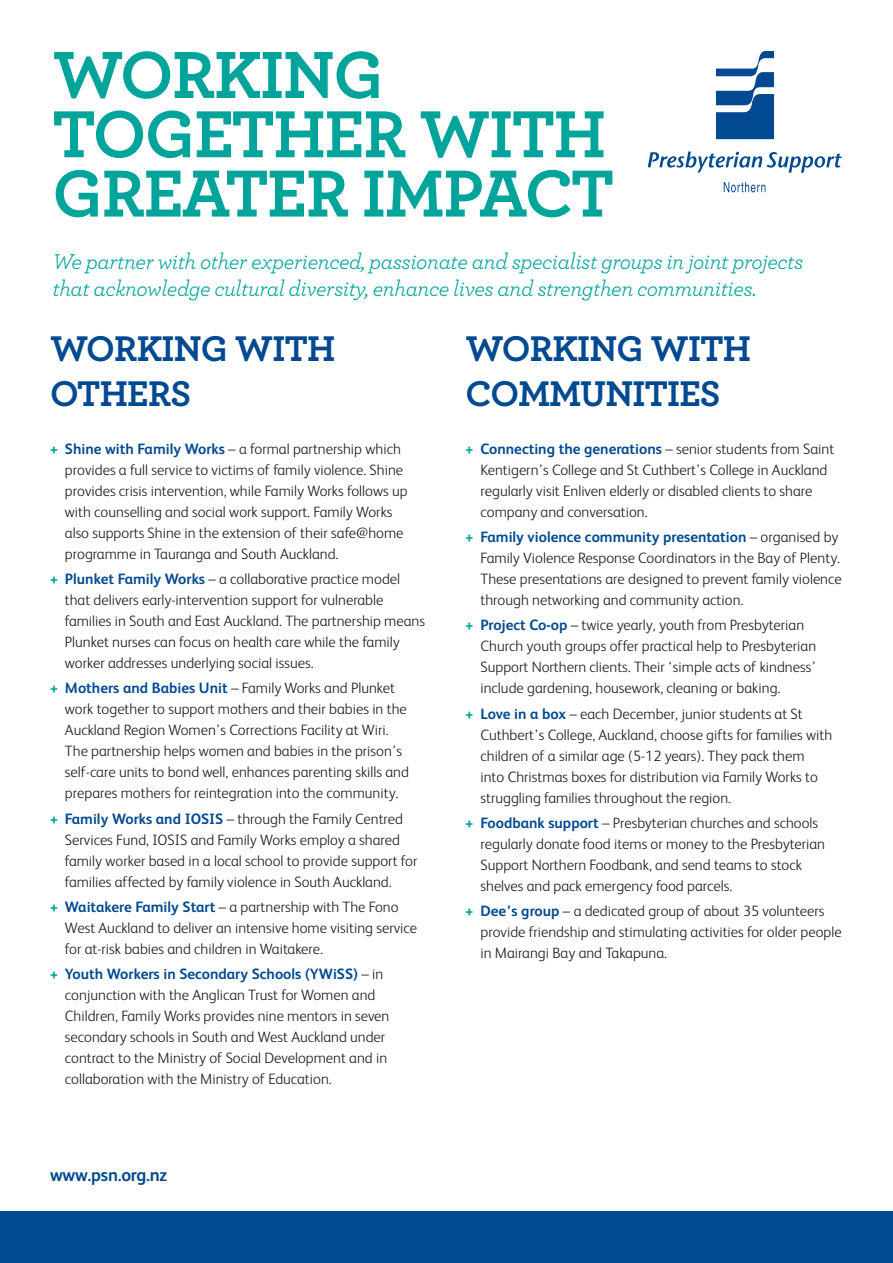
<style>
.page{position:relative;width:893px;height:1263px;background:#fff}
.page>*{position:absolute;margin:0;border:0;box-sizing:border-box;transform-origin:0 0}
.t1{font:700 69.75px/59.2px "Archer";letter-spacing:-.02em;color:#00a49a}
.t2{font:700 37.5px/45px "Archer";letter-spacing:-.02em;color:#014990}
.t3{font:italic 22.5px/27px "Archer";letter-spacing:-.02em;color:#00a49a}
.t4{font:700 18px "FS Albert";letter-spacing:-.015em;color:#014990}
.t5{font:300 15px/21px "FS Albert";color:#231f20}
.s1{font-weight:700;color:#00a49a}
.s2{font-weight:700;color:#014990}
</style>
<div class="page">
<div style="left:0;top:1212px;width:893px;height:51px;background:#014990"></div>
<svg style="left:648px;top:152px;width:194px;height:21px"></svg>
<svg style="left:716px;top:51px;width:58px;height:88px"></svg>
<svg style="left:724px;top:182px;width:41px;height:10px"></svg>
<h1 class="t1" style="left:52px;top:41px;width:563px">WORKING<br>TOGETHER WITH<br>GREATER IMPACT</h1>
<h3 class="t3" style="left:52px;top:247px;width:752px">We partner with other experienced, passionate and specialist groups in joint projects that acknowledge cultural diversity, enhance lives and strengthen communities.</h3>
<h2 class="t2" style="left:50px;top:324px;width:287px">WORKING WITH<br>OTHERS</h2>
<p class="t5" style="left:65px;top:437px;width:344px;text-indent:-15px"><span class="s1">+</span> <span class="s2">Shine with Family Works</span> – a formal partnership which provides a full service to victims of family violence. Shine provides crisis intervention, while Family Works follows up with counselling and social work support. Family Works also supports Shine in the extension of their safe@home programme in Tauranga and South Auckland.</p>
<p class="t5" style="left:65px;top:568px;width:362px;text-indent:-15px"><span class="s1">+</span> <span class="s2">Plunket Family Works</span> – a collaborative practice model that delivers early-intervention support for vulnerable families in South and East Auckland. The partnership means Plunket nurses can focus on health care while the family worker addresses underlying social issues.</p>
<p class="t5" style="left:65px;top:677px;width:346px;text-indent:-15px"><span class="s1">+</span> <span class="s2">Mothers and Babies Unit</span> – Family Works and Plunket work together to support mothers and their babies in the Auckland Region Women’s Corrections Facility at Wiri.<br>The partnership helps women and babies in the prison’s self-care units to bond well, enhances parenting skills and prepares mothers for reintegration into the community.</p>
<p class="t5" style="left:65px;top:807px;width:354px;text-indent:-15px"><span class="s1">+</span> <span class="s2">Family Works and IOSIS</span> – through the Family Centred Services Fund, IOSIS and Family Works employ a shared family worker based in a local school to provide support for families affected by family violence in South Auckland.</p>
<p class="t5" style="left:65px;top:895px;width:354px;text-indent:-15px"><span class="s1">+</span> <span class="s2">Waitakere Family Start</span> – a partnership with The Fono<br>West Auckland to deliver an intensive home visiting service for at-risk babies and children in Waitakere.</p>
<p class="t5" style="left:65px;top:963px;width:326px;text-indent:-15px"><span class="s1">+</span> <span class="s2">Youth Workers in Secondary Schools (YWiSS)</span> – in conjunction with the Anglican Trust for Women and Children, Family Works provides nine mentors in seven secondary schools in South and West Auckland under contract to the Ministry of Social Development and in collaboration with the Ministry of Education.</p>
<p class="t4" style="left:50px;top:1162px;width:119px">www.psn.org.nz</p>
<h2 class="t2" style="left:466px;top:324px;width:287px">WORKING WITH<br>COMMUNITIES</h2>
<p class="t5" style="left:480px;top:437px;width:355px;text-indent:-15px"><span class="s1">+</span> <span class="s2">Connecting the generations</span> – senior students from Saint Kentigern’s College and St Cuthbert’s College in Auckland regularly visit Enliven elderly or disabled clients to share company and conversation.</p>
<p class="t5" style="left:480px;top:526px;width:363px;text-indent:-15px"><span class="s1">+</span> <span class="s2">Family violence community presentation</span> – organised by Family Violence Response Coordinators in the Bay of Plenty.<br>These presentations are designed to prevent family violence through networking and community action.</p>
<p class="t5" style="left:480px;top:614px;width:337px;text-indent:-15px"><span class="s1">+</span> <span class="s2">Project Co-op</span> – twice yearly, youth from Presbyterian Church youth groups offer practical help to Presbyterian Support Northern clients. Their ‘simple acts of kindness’ include gardening, housework, cleaning or baking.</p>
<p class="t5" style="left:480px;top:702px;width:353px;text-indent:-15px"><span class="s1">+</span> <span class="s2">Love in a box</span> – each December, junior students at St Cuthbert’s College, Auckland, choose gifts for families with children of a similar age (5-12 years). They pack them<br>into Christmas boxes for distribution via Family Works to struggling families throughout the region.</p>
<p class="t5" style="left:480px;top:811px;width:346px;text-indent:-15px"><span class="s1">+</span> <span class="s2">Foodbank support</span> – Presbyterian churches and schools regularly donate food items or money to the Presbyterian Support Northern Foodbank, and send teams to stock shelves and pack emergency food parcels.</p>
<p class="t5" style="left:480px;top:900px;width:363px;text-indent:-15px"><span class="s1">+</span> <span class="s2">Dee’s group</span> – a dedicated group of about 35 volunteers provide friendship and stimulating activities for older people in Mairangi Bay and Takapuna.</p>
</div>
